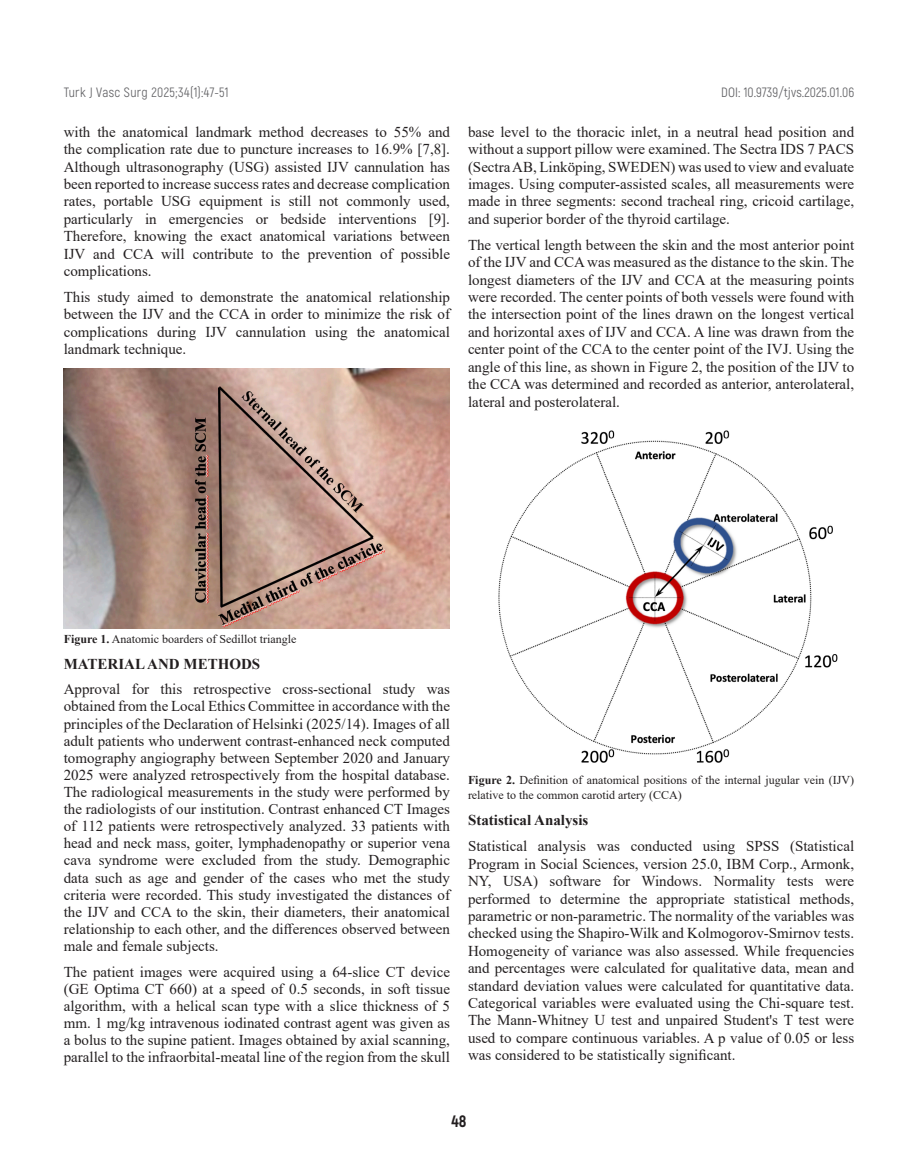
<style>
.page{position:relative;width:918px;height:1149px;background:#fff}
.page>*{position:absolute;margin:0;border:0;box-sizing:border-box;transform-origin:0 0}
.t1{font:800 16.5px "Akrobat";color:#231f20}
.t2{font:15px/17.4px "Times New Roman";color:#231f20;text-align:justify}
.t3{font:700 15px "Times New Roman";color:#231f20}
.t4{font:13.5px "Akrobat";letter-spacing:.025em;color:#636366}
.t5{font:13.5px "Akrobat";letter-spacing:.005em;color:#636366}
.t6{font:12px/15px "Times New Roman";color:#231f20}
.s1{font-weight:700}
</style>
<div class="page">
<img style="left:64px;top:368px;width:386px;height:260px">
<img style="left:498px;top:430px;width:340px;height:333px">
<p class="t4" style="left:64px;top:84px;width:166px">Turk J Vasc Surg 2025;34(1):47-51</p>
<p class="t5" style="left:721px;top:84px;width:135px">DOI: 10.9739/tjvs.2025.01.06</p>
<p class="t2" style="left:64px;top:122px;width:388px">with the anatomical landmark method decreases to 55% and the complication rate due to puncture increases to 16.9% [7,8].<br>Although ultrasonography (USG) assisted IJV cannulation has been reported to increase success rates and decrease complication rates, portable USG equipment is still not commonly used, particularly in emergencies or bedside interventions [9].<br>Therefore, knowing the exact anatomical variations between IJV and CCA will contribute to the prevention of possible complications.</p>
<p class="t2" style="left:64px;top:288px;width:388px">This study aimed to demonstrate the anatomical relationship between the IJV and the CCA in order to minimize the risk of complications during IJV cannulation using the anatomical landmark technique.</p>
<p class="t2" style="left:468px;top:122px;width:388px">base level to the thoracic inlet, in a neutral head position and without a support pillow were examined. The Sectra IDS 7 PACS (Sectra AB, Linköping, SWEDEN) was used to view and evaluate images. Using computer-assisted scales, all measurements were made in three segments: second tracheal ring, cricoid cartilage, and superior border of the thyroid cartilage.</p>
<p class="t2" style="left:468px;top:235px;width:388px">The vertical length between the skin and the most anterior point of the IJV and CCA was measured as the distance to the skin. The longest diameters of the IJV and CCA at the measuring points were recorded. The center points of both vessels were found with the intersection point of the lines drawn on the longest vertical and horizontal axes of IJV and CCA. A line was drawn from the center point of the CCA to the center point of the IVJ. Using the angle of this line, as shown in Figure 2, the position of the IJV to the CCA was determined and recorded as anterior, anterolateral, lateral and posterolateral.</p>
<p class="t6" style="left:64px;top:631px;width:234px"><span class="s1">Figure 1.</span> Anatomic boarders of Sedillot triangle</p>
<p class="t3" style="left:64px;top:652px;width:198px">MATERIAL AND METHODS</p>
<p class="t2" style="left:64px;top:680px;width:388px">Approval for this retrospective cross-sectional study was obtained from the Local Ethics Committee in accordance with the principles of the Declaration of Helsinki (2025/14). Images of all adult patients who underwent contrast-enhanced neck computed tomography angiography between September 2020 and January 2025 were analyzed retrospectively from the hospital database.<br>The radiological measurements in the study were performed by the radiologists of our institution. Contrast enhanced CT Images of 112 patients were retrospectively analyzed. 33 patients with head and neck mass, goiter, lymphadenopathy or superior vena cava syndrome were excluded from the study. Demographic data such as age and gender of the cases who met the study criteria were recorded. This study investigated the distances of the IJV and CCA to the skin, their diameters, their anatomical relationship to each other, and the differences observed between male and female subjects.</p>
<p class="t2" style="left:64px;top:962px;width:388px">The patient images were acquired using a 64-slice CT device (GE Optima CT 660) at a speed of 0.5 seconds, in soft tissue algorithm, with a helical scan type with a slice thickness of 5 mm. 1 mg/kg intravenous iodinated contrast agent was given as a bolus to the supine patient. Images obtained by axial scanning, parallel to the infraorbital-meatal line of the region from the skull</p>
<p class="t6" style="left:468px;top:772px;width:388px"><span class="s1">Figure 2.</span> Definition of anatomical positions of the internal jugular vein (IJV) relative to the common carotid artery (CCA)</p>
<p class="t3" style="left:468px;top:809px;width:122px">Statistical Analysis</p>
<p class="t2" style="left:468px;top:836px;width:388px">Statistical analysis was conducted using SPSS (Statistical Program in Social Sciences, version 25.0, IBM Corp., Armonk, NY, USA) software for Windows. Normality tests were performed to determine the appropriate statistical methods, parametric or non-parametric. The normality of the variables was checked using the Shapiro-Wilk and Kolmogorov-Smirnov tests.<br>Homogeneity of variance was also assessed. While frequencies and percentages were calculated for qualitative data, mean and standard deviation values were calculated for quantitative data.<br>Categorical variables were evaluated using the Chi-square test.<br>The Mann-Whitney U test and unpaired Student's T test were used to compare continuous variables. A p value of 0.05 or less was considered to be statistically significant.</p>
<p class="t1" style="left:451px;top:1110px;width:17px">48</p>
</div>
